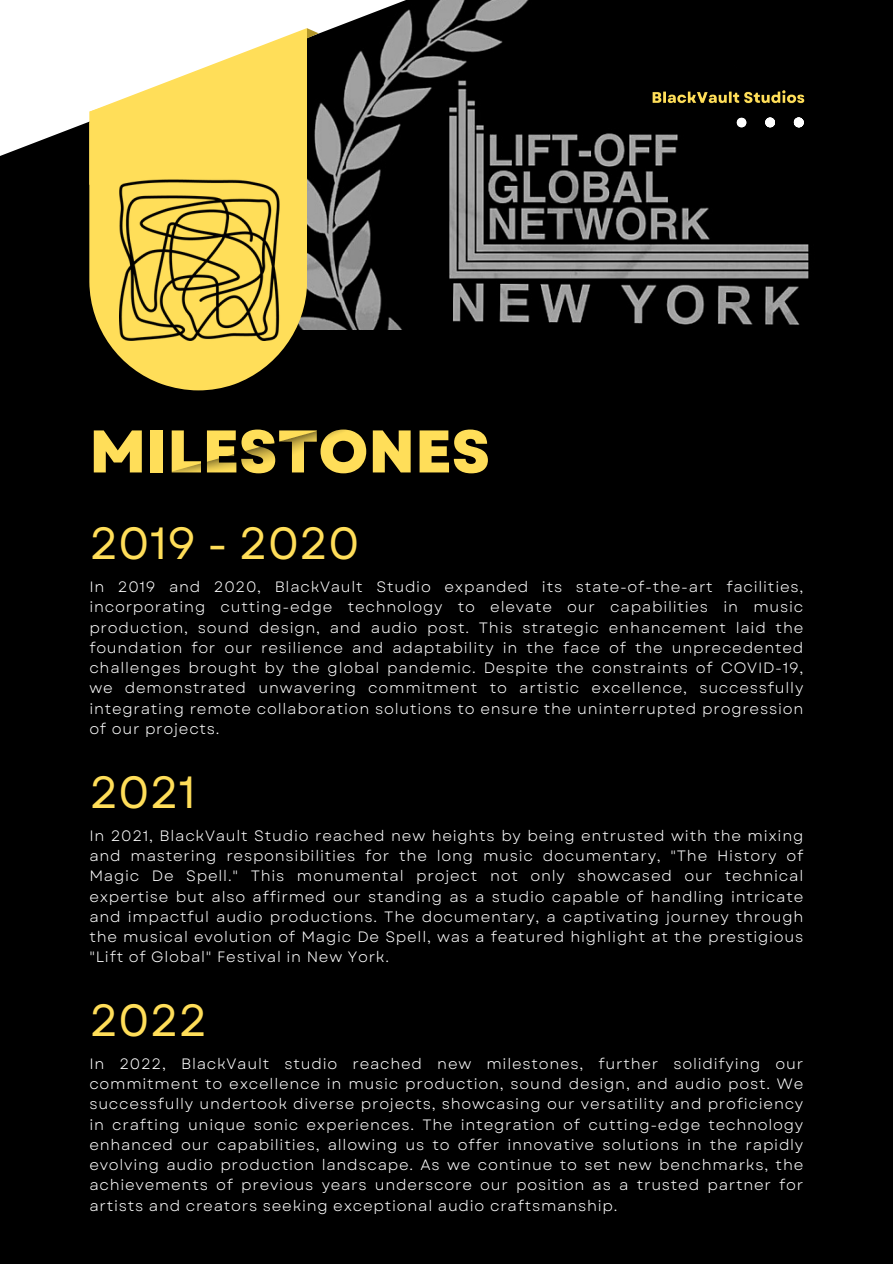
<style>
.page{position:relative;width:893px;height:1264px;background:#fff}
.page>*{position:absolute;margin:0;border:0;box-sizing:border-box;transform-origin:0 0}
.t1{font:800 60px "Garet";color:#ffde59}
.t2{font:45px "Garet";color:#ffde59}
.t3{font:15px/20.2px "Garet";letter-spacing:.05em;color:#fff;text-align:justify}
</style>
<div class="page">
<div style="left:0;top:0;width:892px;height:1263px;background:#000"></div>
<img style="left:307px;top:0;width:502px;height:330px">
<svg style="left:0;top:0;width:406px;height:156px;fill:#fff"></svg>
<svg style="left:89px;top:195px;width:218px;height:195px;fill:#ffde59"></svg>
<svg style="left:89px;top:28px;width:229px;height:167px;background:#f2dc81"></svg>
<img style="left:646px;top:85px;width:163px;height:24px">
<svg style="left:736px;top:118px;width:10px;height:9px"></svg>
<svg style="left:765px;top:117px;width:10px;height:10px"></svg>
<svg style="left:793px;top:117px;width:10px;height:10px"></svg>
<img style="left:119px;top:172px;width:168px;height:168px">
<p class="t1" style="left:89px;top:408px;width:402px">MILESTONES</p>
<p class="t2" style="left:89px;top:511px;width:272px">2019 - 2020</p>
<p class="t3" style="left:89px;top:577px;width:715px">In 2019 and 2020, BlackVault Studio expanded its state-of-the-art facilities, incorporating cutting-edge technology to elevate our capabilities in music production, sound design, and audio post. This strategic enhancement laid the foundation for our resilience and adaptability in the face of the unprecedented challenges brought by the global pandemic. Despite the constraints of COVID-19, we demonstrated unwavering commitment to artistic excellence, successfully integrating remote collaboration solutions to ensure the uninterrupted progression of our projects.</p>
<p class="t2" style="left:89px;top:759px;width:108px">2021</p>
<p class="t3" style="left:89px;top:825px;width:715px">In 2021, BlackVault Studio reached new heights by being entrusted with the mixing and mastering responsibilities for the long music documentary, "The History of Magic De Spell." This monumental project not only showcased our technical expertise but also affirmed our standing as a studio capable of handling intricate and impactful audio productions. The documentary, a captivating journey through the musical evolution of Magic De Spell, was a featured highlight at the prestigious "Lift of Global" Festival in New York.</p>
<p class="t2" style="left:89px;top:987px;width:119px">2022</p>
<p class="t3" style="left:89px;top:1053px;width:715px">In 2022, BlackVault studio reached new milestones, further solidifying our commitment to excellence in music production, sound design, and audio post. We successfully undertook diverse projects, showcasing our versatility and proficiency in crafting unique sonic experiences. The integration of cutting-edge technology enhanced our capabilities, allowing us to offer innovative solutions in the rapidly evolving audio production landscape. As we continue to set new benchmarks, the achievements of previous years underscore our position as a trusted partner for artists and creators seeking exceptional audio craftsmanship.</p>
</div>
